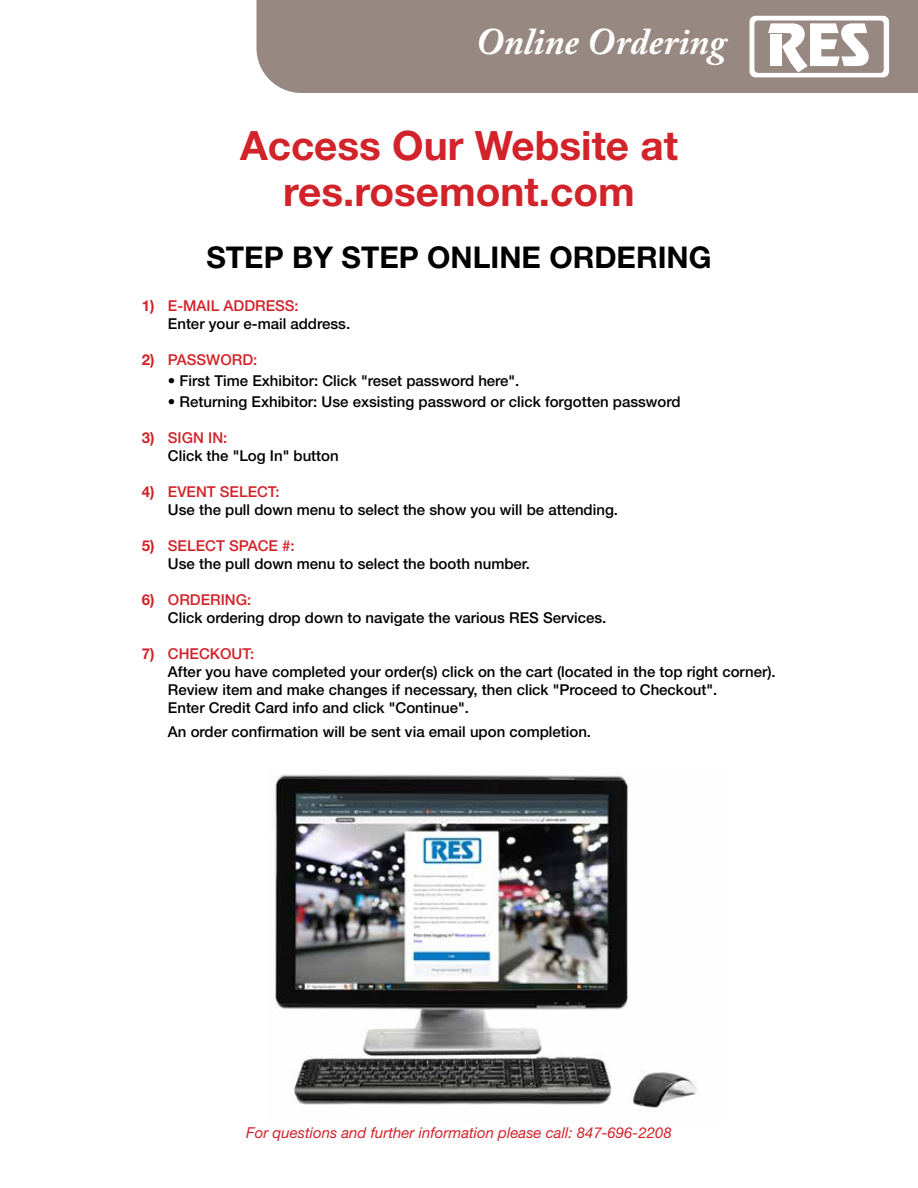
<style>
.page{position:relative;width:918px;height:1188px;background:#fff}
.page>*{position:absolute;margin:0;border:0;box-sizing:border-box;transform-origin:0 0}
.t1{font:700 40.5px "Helvetica Neue LT Std";color:#d2232a}
.t2{font:italic 700 37.35px "Adobe Caslon Pro";color:#fff}
.t3{font:700 30px "Helvetica Neue LT Std";color:#000}
.t4{font:500 15px/18px "Helvetica Neue LT Std";color:#000}
.t5{font:500 15px "Helvetica Neue LT Std";color:#d2232a}
.t6{font:italic 15px "Helvetica Neue LT Std";color:#d2232a}
.t7{font:700 15px "Helvetica Neue LT Std";color:#d2232a}
</style>
<div class="page">
<img style="left:275px;top:774px;width:422px;height:337px">
<div style="left:256px;top:0;width:662px;height:93px;background:#978981"></div>
<svg style="left:750px;top:16px;width:139px;height:61px"></svg>
<div style="left:770px;top:34px;width:12px;height:32px;background:#fff"></div>
<h2 class="t2" style="left:476px;top:19px;width:253px">Online Ordering</h2>
<h1 class="t1" style="left:240px;top:121px;width:439px">Access Our Website at</h1>
<h1 class="t1" style="left:283px;top:166px;width:353px">res.rosemont.com</h1>
<p class="t7" style="left:142px;top:296px;width:14px">1)</p>
<p class="t7" style="left:142px;top:350px;width:14px">2)</p>
<p class="t7" style="left:142px;top:428px;width:14px">3)</p>
<p class="t7" style="left:142px;top:482px;width:14px">4)</p>
<p class="t7" style="left:142px;top:536px;width:14px">5)</p>
<p class="t7" style="left:142px;top:590px;width:14px">6)</p>
<p class="t7" style="left:142px;top:644px;width:14px">7)</p>
<h3 class="t3" style="left:206px;top:238px;width:507px">STEP BY STEP ONLINE ORDERING</h3>
<p class="t5" style="left:168px;top:296px;width:132px">E-MAIL ADDRESS:</p>
<p class="t4" style="left:168px;top:314px;width:184px">Enter your e-mail address.</p>
<p class="t5" style="left:168px;top:350px;width:91px">PASSWORD:</p>
<p class="t4" style="left:168px;top:371px;width:353px">• First Time Exhibitor: Click "reset password here".</p>
<p class="t4" style="left:168px;top:392px;width:514px">• Returning Exhibitor: Use exsisting password or click forgotten password</p>
<p class="t5" style="left:168px;top:428px;width:61px">SIGN IN:</p>
<p class="t4" style="left:168px;top:446px;width:172px">Click the "Log In" button</p>
<p class="t5" style="left:168px;top:482px;width:113px">EVENT SELECT:</p>
<p class="t4" style="left:168px;top:500px;width:452px">Use the pull down menu to select the show you will be attending.</p>
<p class="t5" style="left:168px;top:536px;width:128px">SELECT SPACE #:</p>
<p class="t4" style="left:168px;top:554px;width:364px">Use the pull down menu to select the booth number.</p>
<p class="t5" style="left:168px;top:590px;width:85px">ORDERING:</p>
<p class="t4" style="left:168px;top:608px;width:440px">Click ordering drop down to navigate the various RES Services.</p>
<p class="t5" style="left:168px;top:644px;width:88px">CHECKOUT:</p>
<p class="t4" style="left:168px;top:662px;width:609px">After you have completed your order(s) click on the cart (located in the top right corner).<br>Review item and make changes if necessary, then click "Proceed to Checkout".<br>Enter Credit Card info and click "Continue".</p>
<p class="t4" style="left:168px;top:722px;width:425px">An order confirmation will be sent via email upon completion.</p>
<p class="t6" style="left:246px;top:1123px;width:427px">For questions and further information please call: 847-696-2208</p>
</div>
